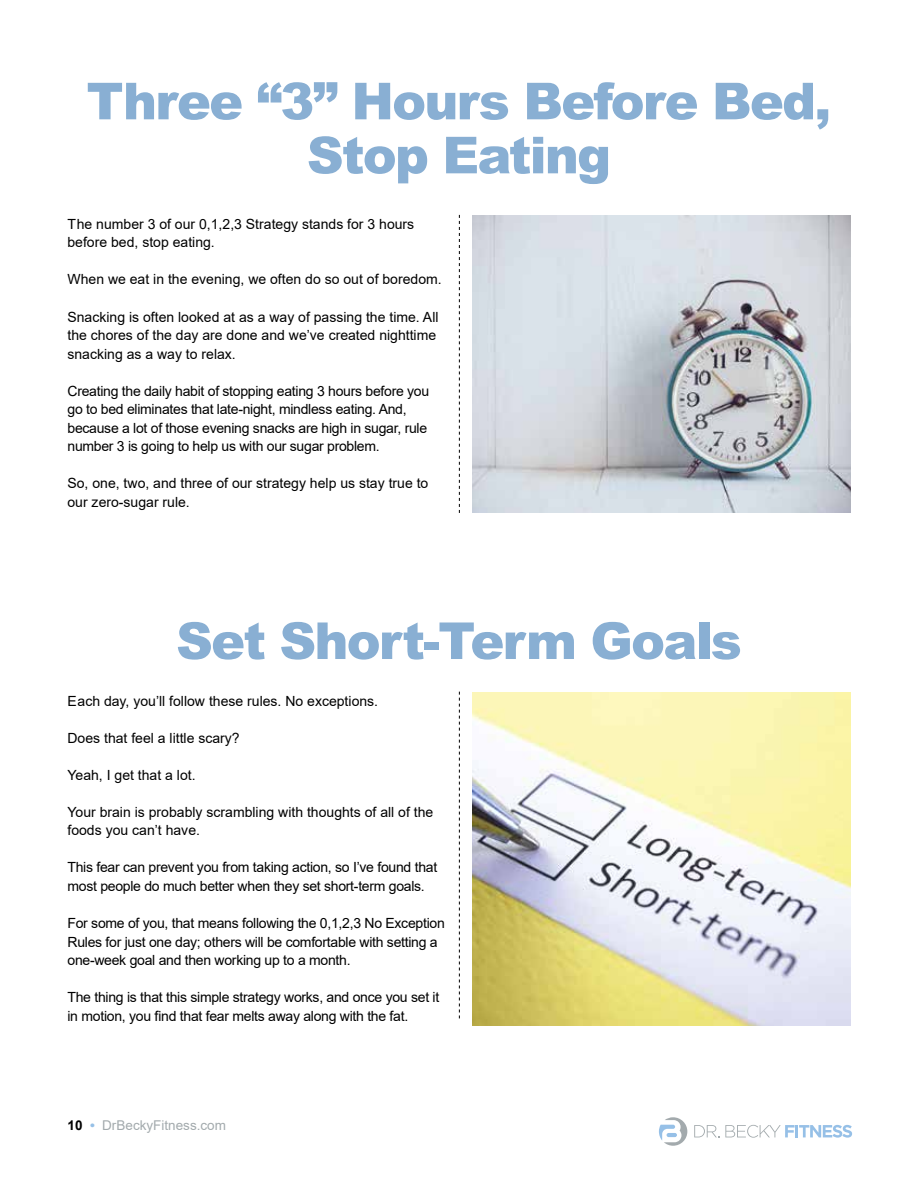
<style>
.page{position:relative;width:918px;height:1188px;background:#fff}
.page>*{position:absolute;margin:0;border:0;box-sizing:border-box;transform-origin:0 0}
.t1{font:900 51px/54px "Arial";letter-spacing:-.035em;color:#89afd3;text-align:center}
.t2{font:14.1px/18.6px "Arial";letter-spacing:-.02em;color:#000}
.t3{font:14.1px/18.6px "Arial";color:#000}
.t4{font:13.5px "Arial";color:#a3aaad}
.s1{font-weight:700;color:#000}
.s2{font-weight:700;color:#96c0e7}
</style>
<div class="page">
<svg style="left:659px;top:1117px;width:28px;height:29px"></svg>
<svg style="left:694px;top:1125px;width:25px;height:12px"></svg>
<svg style="left:725px;top:1125px;width:127px;height:13px"></svg>
<svg style="left:459px;top:215px;width:1px;height:298px"></svg>
<svg style="left:459px;top:692px;width:1px;height:326px"></svg>
<img style="left:472px;top:216px;width:378px;height:297px">
<img style="left:472px;top:693px;width:378px;height:333px">
<h1 class="t1" style="left:87px;top:73px;width:746px">Three “3” Hours Before Bed,<br>Stop Eating</h1>
<p class="t3" style="left:68px;top:215px;width:348px">The number 3 of our 0,1,2,3 Strategy stands for 3 hours before bed, stop eating.</p>
<p class="t3" style="left:68px;top:270px;width:376px">When we eat in the evening, we often do so out of boredom.</p>
<p class="t3" style="left:68px;top:307px;width:373px">Snacking is often looked at as a way of passing the time. All the chores of the day are done and we’ve created nighttime snacking as a way to relax.</p>
<p class="t2" style="left:68px;top:381px;width:363px">Creating the daily habit of stopping eating 3 hours before you go to bed eliminates that late-night, mindless eating. And, because a lot of those evening snacks are high in sugar, rule number 3 is going to help us with our sugar problem.</p>
<p class="t3" style="left:68px;top:474px;width:362px">So, one, two, and three of our strategy help us stay true to our zero-sugar rule.</p>
<h1 class="t1" style="left:176px;top:612px;width:567px">Set Short-Term Goals</h1>
<p class="t3" style="left:68px;top:691px;width:312px">Each day, you’ll follow these rules. No exceptions.</p>
<p class="t3" style="left:68px;top:728px;width:174px">Does that feel a little scary?</p>
<p class="t3" style="left:68px;top:765px;width:130px">Yeah, I get that a lot.</p>
<p class="t3" style="left:68px;top:802px;width:367px">Your brain is probably scrambling with thoughts of all of the foods you can’t have.</p>
<p class="t2" style="left:68px;top:858px;width:371px">This fear can prevent you from taking action, so I’ve found that most people do much better when they set short-term goals.</p>
<p class="t2" style="left:68px;top:914px;width:379px">For some of you, that means following the 0,1,2,3 No Exception<br>Rules for just one day; others will be comfortable with setting a one-week goal and then working up to a month.</p>
<p class="t2" style="left:68px;top:988px;width:373px">The thing is that this simple strategy works, and once you set it in motion, you find that fear melts away along with the fat.</p>
<p class="t4" style="left:68px;top:1116px;width:160px"><span class="s1">10</span> <span class="s2">•</span> DrBeckyFitness.com</p>
</div>
